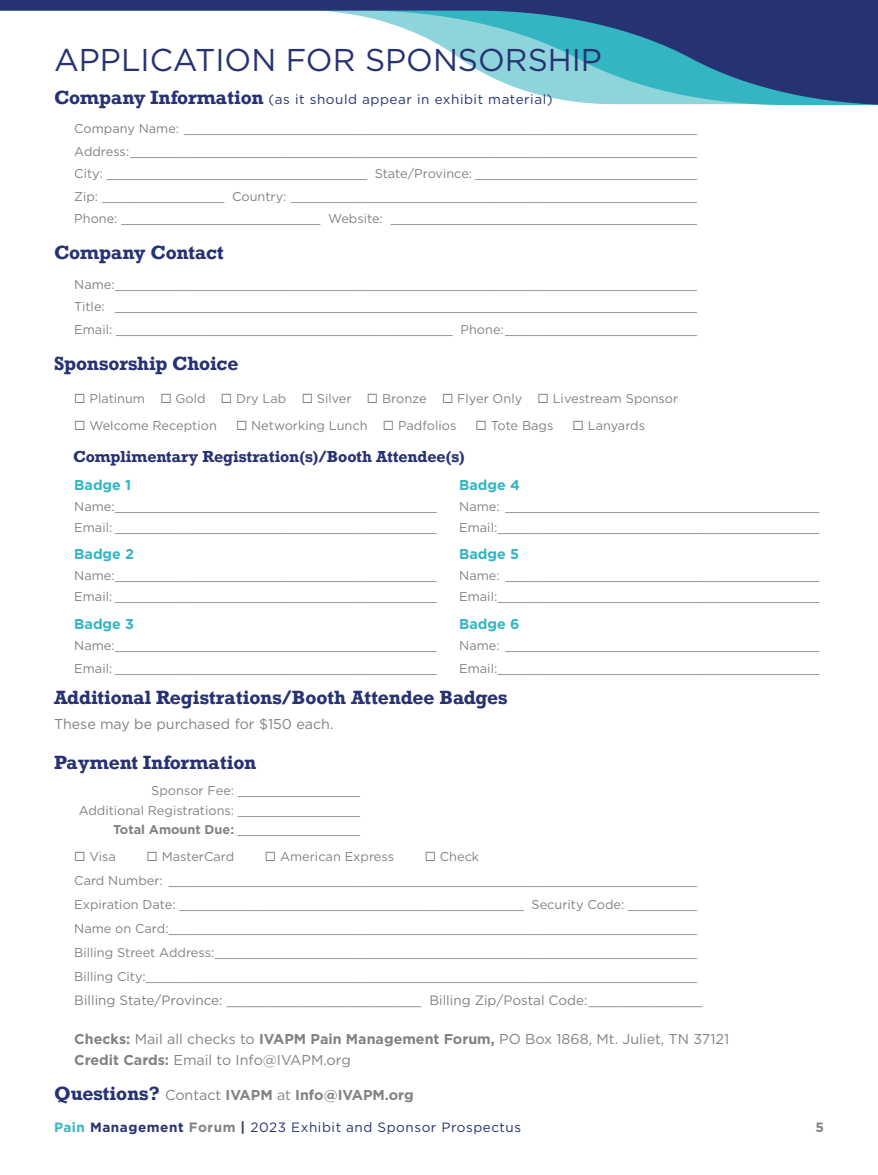
<style>
.page{position:relative;width:878px;height:1175px;background:#fff}
.page>*{position:absolute;margin:0;border:0;box-sizing:border-box;transform-origin:0 0}
.t1{font:31.5px "Gotham";color:#273273}
.t2{font:700 18px "Rockwell";letter-spacing:-.01em;color:#273273}
.t3{font:700 15px "Rockwell";letter-spacing:-.005em;color:#273273}
.t4{font:14.25px/21px "Gotham";color:#808285}
.t5{font:700 14.25px "Gotham";color:#808285}
.t6{font:700 14.25px "Gotham";color:#34b6c2}
.t7{font:13.5px "Gotham";letter-spacing:.04em;color:#273273}
.t8{font:13.5px "Gotham";color:#808285}
.t9{font:700 13.5px "Gotham";color:#808285}
.t10{font:12.75px/22.5px "Gotham";color:#808285;text-align:justify}
.s1{font-family:"Rockwell";font-weight:700;font-size:18px}
.s2{font-weight:700}
.s3{font-family:"Rockwell";font-size:18px;color:#273273}
.s4{font-weight:400}
.s5{font-weight:700;color:#34b6c2}
.s6{font-weight:700;color:#808285}
</style>
<div class="page">
<svg style="left:0;top:0;width:878px;height:105px"></svg>
<h1 class="t1" style="left:54px;top:45px;width:549px">APPLICATION FOR SPONSORSHIP</h1>
<p class="t7" style="left:54px;top:93px;width:500px"><span class="s1">Company Information</span> (as it should appear in exhibit material)</p>
<p class="t10" style="left:74px;top:118px;width:624px">Company Name: ___________________________________________________________________ Address: __________________________________________________________________________ City: __________________________________ State/Province: _____________________________ Zip: ________________ Country: _____________________________________________________ Phone: __________________________ Website: ________________________________________</p>
<h2 class="t2" style="left:54px;top:246px;width:171px">Company Contact</h2>
<p class="t10" style="left:74px;top:273px;width:624px">Name: ____________________________________________________________________________ Title: ____________________________________________________________________________ Email: ____________________________________________ Phone: _________________________</p>
<h2 class="t2" style="left:54px;top:356px;width:186px">Sponsorship Choice</h2>
<p class="t10" style="left:74px;top:388px;width:605px">◻ Platinum ◻ Gold ◻ Dry Lab ◻ Silver ◻ Bronze ◻ Flyer Only ◻ Livestream Sponsor</p>
<p class="t10" style="left:74px;top:415px;width:144px">◻ Welcome Reception</p>
<p class="t10" style="left:236px;top:415px;width:222px">◻ Networking Lunch ◻ Padfolios</p>
<p class="t10" style="left:475px;top:415px;width:79px">◻ Tote Bags</p>
<p class="t10" style="left:572px;top:415px;width:74px">◻ Lanyards</p>
<p class="t3" style="left:73px;top:450px;width:393px">Complimentary Registration(s)/Booth Attendee(s)</p>
<p class="t6" style="left:74px;top:478px;width:58px">Badge 1</p>
<p class="t6" style="left:459px;top:478px;width:62px">Badge 4</p>
<p class="t10" style="left:74px;top:495px;width:364px">Name: __________________________________________</p>
<p class="t10" style="left:459px;top:495px;width:361px">Name: _________________________________________</p>
<p class="t10" style="left:74px;top:516px;width:364px">Email: __________________________________________</p>
<p class="t10" style="left:459px;top:516px;width:361px">Email: __________________________________________</p>
<p class="t6" style="left:74px;top:548px;width:61px">Badge 2</p>
<p class="t6" style="left:459px;top:548px;width:61px">Badge 5</p>
<p class="t10" style="left:74px;top:565px;width:364px">Name: __________________________________________</p>
<p class="t10" style="left:459px;top:565px;width:361px">Name: _________________________________________</p>
<p class="t10" style="left:74px;top:586px;width:364px">Email: __________________________________________</p>
<p class="t10" style="left:459px;top:586px;width:361px">Email: __________________________________________</p>
<p class="t6" style="left:74px;top:618px;width:61px">Badge 3</p>
<p class="t6" style="left:459px;top:618px;width:62px">Badge 6</p>
<p class="t10" style="left:74px;top:635px;width:364px">Name: __________________________________________</p>
<p class="t10" style="left:459px;top:635px;width:361px">Name: _________________________________________</p>
<p class="t10" style="left:74px;top:657px;width:364px">Email: __________________________________________</p>
<p class="t10" style="left:459px;top:657px;width:361px">Email: __________________________________________</p>
<h2 class="t2" style="left:54px;top:690px;width:455px">Additional Registrations/Booth Attendee Badges</h2>
<p class="t4" style="left:54px;top:714px;width:281px">These may be purchased for $150 each.</p>
<h2 class="t2" style="left:54px;top:755px;width:204px">Payment Information</h2>
<p class="t10" style="left:79px;top:781px;width:283px;line-height:19.5px;text-align:right">Sponsor Fee: ________________<br>Additional Registrations: ________________<br><span class="s2">Total Amount Due:</span> ________________</p>
<p class="t10" style="left:74px;top:846px;width:43px">◻ Visa</p>
<p class="t10" style="left:146px;top:846px;width:89px">◻ MasterCard</p>
<p class="t10" style="left:265px;top:846px;width:131px">◻ American Express</p>
<p class="t10" style="left:74px;top:845px;width:624px;line-height:24px;text-align:left;text-indent:350px">◻ Check<br>Card Number: _____________________________________________________________________ Expiration Date: _____________________________________________ Security Code: _________ Name on Card: _____________________________________________________________________ Billing Street Address: _______________________________________________________________ Billing City: ________________________________________________________________________</p>
<p class="t8" style="left:74px;top:994px;width:629px">Billing State/Province: ________________________ Billing Zip/Postal Code: ______________</p>
<p class="t4" style="left:74px;top:1029px;width:656px"><span class="s2">Checks:</span> Mail all checks to <span class="s2">IVAPM Pain Management Forum,</span> PO Box 1868, Mt. Juliet, TN 37121<br><span class="s2">Credit Cards:</span> Email to Info@IVAPM.org</p>
<p class="t5" style="left:54px;top:1088px;width:361px"><span class="s3">Questions?</span> <span class="s4">Contact</span> IVAPM <span class="s4">at</span> Info@IVAPM.org</p>
<p class="t7" style="left:54px;top:1121px;width:468px"><span class="s5">Pain</span> <span class="s2">Management</span> <span class="s6">Forum</span> <span class="s2">|</span> 2023 Exhibit and Sponsor Prospectus</p>
<p class="t9" style="left:815px;top:1121px;width:10px">5</p>
</div>
